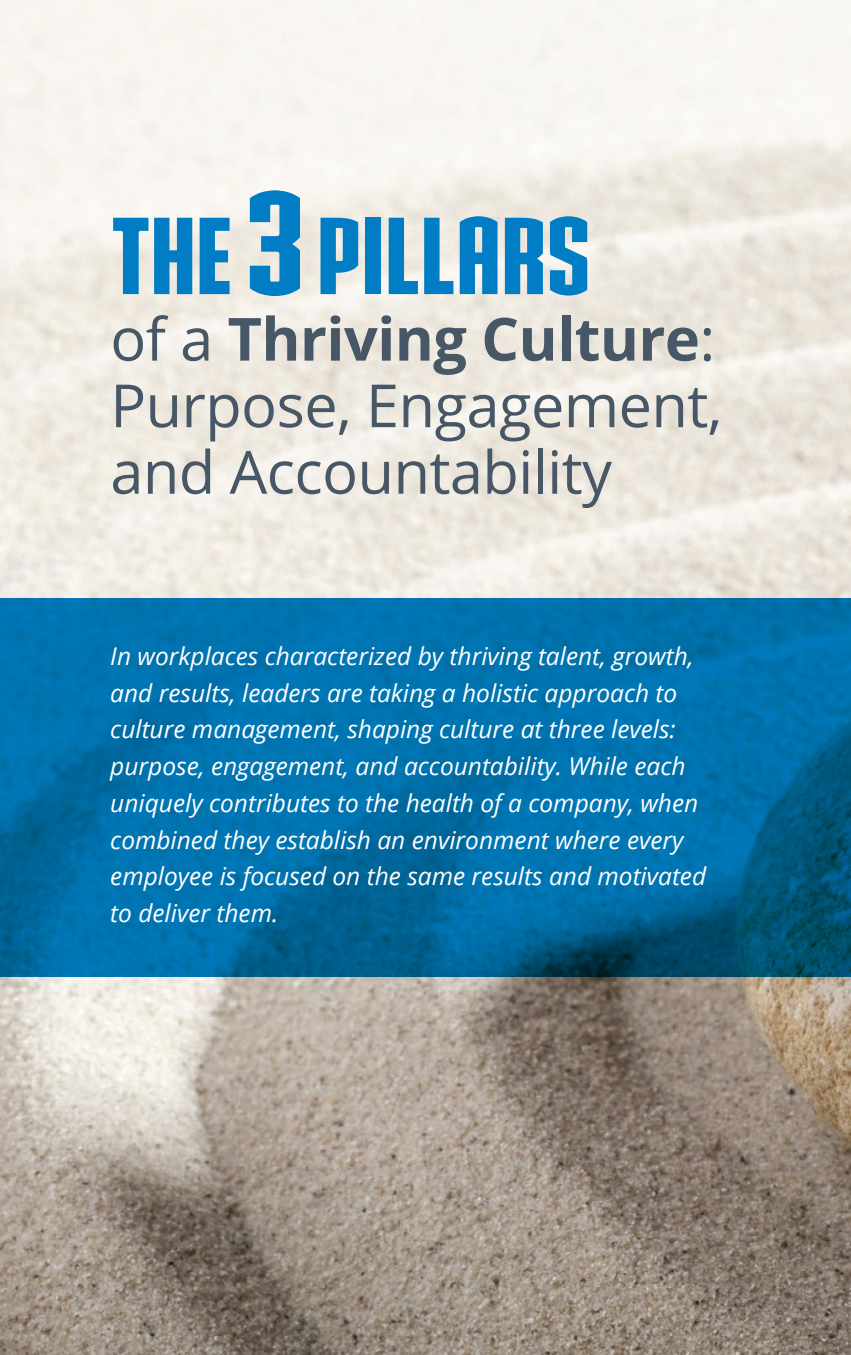
<style>
.page{position:relative;width:851px;height:1355px;background:#fff}
.page>*{position:absolute;margin:0;border:0;box-sizing:border-box;transform-origin:0 0}
.t1{font:105px "IRONMANOFWAR2 NCV";letter-spacing:-.01em;color:#007dc5}
.t2{font:59.5px/66.5px "Open Sans";letter-spacing:-.01em;color:#475765;text-align:justify}
.t3{font:italic 24.5px/36.8px "Open Sans";color:#fff}
.s1{font-size:140px}
.s2{font-weight:700}
</style>
<div class="page">
<img style="left:0;top:0;width:850px;height:1354px">
<svg style="left:0;top:598px;width:850px;height:378px;background:#006da5"></svg>
<h1 class="t1" style="left:110px;top:183px;width:482px">THE <span class="s1">3</span> PILLARS</h1>
<h2 class="t2" style="left:110px;top:304px;width:613px">of a <span class="s2">Thriving Culture</span>:<br>Purpose, Engagement, and Accountability</h2>
<p class="t3" style="left:110px;top:637px;width:597px">In workplaces characterized by thriving talent, growth, and results, leaders are taking a holistic approach to culture management, shaping culture at three levels: purpose, engagement, and accountability. While each uniquely contributes to the health of a company, when combined they establish an environment where every employee is focused on the same results and motivated to deliver them.</p>
</div>
